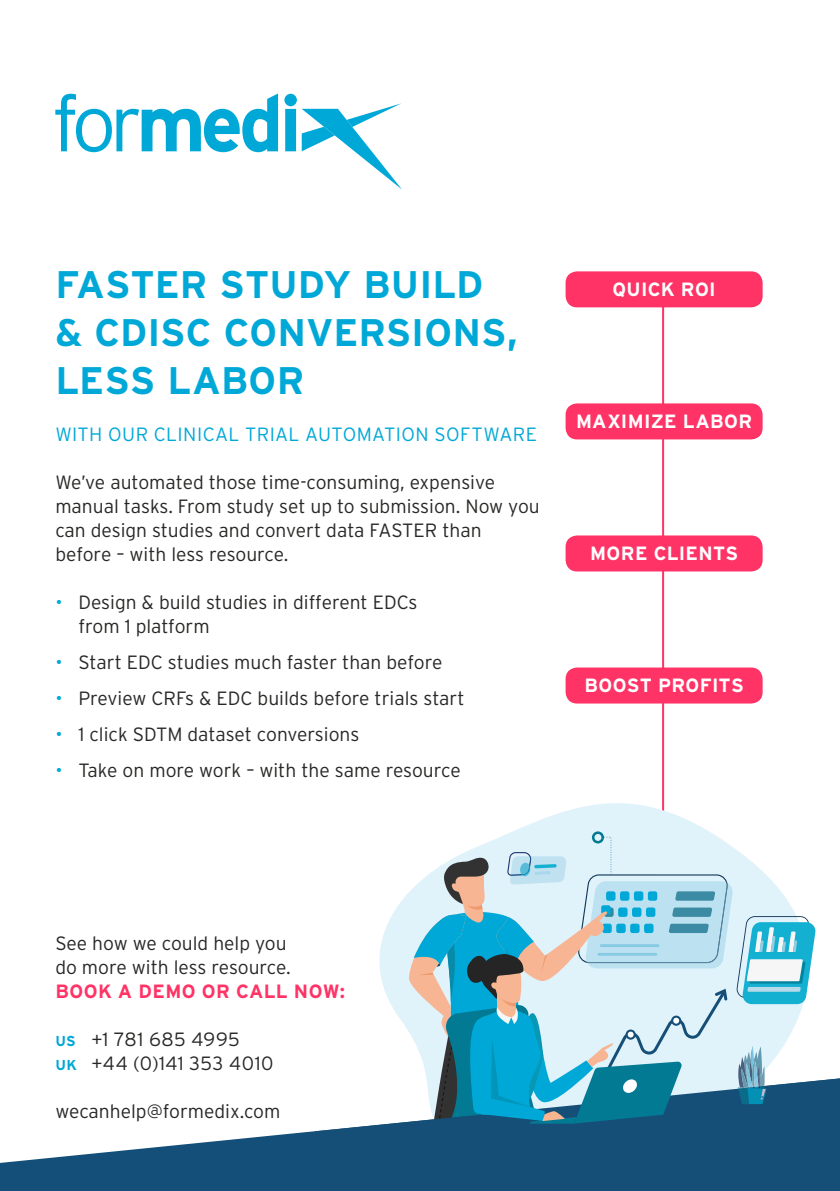
<style>
.page{position:relative;width:840px;height:1191px;background:#fff}
.page>*{position:absolute;margin:0;border:0;box-sizing:border-box;transform-origin:0 0}
.t1{font:700 38.4px/48px "Interstate";color:#00a8d7}
.t2{font:300 19.2px/24px "Interstate";color:#282827}
.t3{font:700 19.2px "Interstate";letter-spacing:.015em;color:#fff}
.t4{font:300 19.2px "Interstate";letter-spacing:.02em;color:#00a8d7}
.t5{font:300 19.2px/24px "Interstate";letter-spacing:.025em;color:#282827}
.t6{font:700 19.2px "Interstate";letter-spacing:.02em;color:#f36}
.s1{color:#00a8d7}
.s2{font-weight:700;font-size:14.4px;color:#00a8d7}
</style>
<div class="page">
<hr style="left:661px;top:286px;width:2px;height:633px;background:#f36">
<div style="left:565px;top:667px;width:197px;height:36px;background:#f36;border-radius:12px"></div>
<div style="left:565px;top:535px;width:197px;height:36px;background:#f36;border-radius:12px"></div>
<div style="left:565px;top:403px;width:197px;height:36px;background:#f36;border-radius:12px"></div>
<div style="left:565px;top:271px;width:197px;height:36px;background:#f36;border-radius:12px"></div>
<svg style="left:55px;top:93px;width:223px;height:59px"></svg>
<svg style="left:284px;top:94px;width:118px;height:95px"></svg>
<svg style="left:0;top:1131px;width:315px;height:60px;fill:#134f78"></svg>
<svg style="left:379px;top:803px;width:437px;height:227px"></svg>
<svg style="left:315px;top:1078px;width:524px;height:113px;fill:#154f78"></svg>
<svg style="left:408px;top:831px;width:407px;height:360px;background:#84b3c6"></svg>
<h1 class="t1" style="left:55px;top:260px;width:429px">FASTER STUDY BUILD</h1>
<p class="t3" style="left:612px;top:278px;width:105px">QUICK ROI</p>
<h1 class="t1" style="left:55px;top:308px;width:463px">&amp; CDISC CONVERSIONS,<br>LESS LABOR</h1>
<p class="t4" style="left:55px;top:423px;width:483px">WITH OUR CLINICAL TRIAL AUTOMATION SOFTWARE</p>
<p class="t2" style="left:55px;top:470px;width:485px">We’ve automated those time-consuming, expensive manual tasks. From study set up to submission. Now you can design studies and convert data FASTER than before – with less resource.</p>
<p class="t2" style="left:78px;top:590px;width:340px;text-indent:-23px"><span class="s1">•</span> Design &amp; build studies in different EDCs from 1 platform</p>
<p class="t2" style="left:55px;top:650px;width:388px"><span class="s1">•</span> Start EDC studies much faster than before</p>
<p class="t2" style="left:55px;top:686px;width:410px"><span class="s1">•</span> Preview CRFs &amp; EDC builds before trials start</p>
<p class="t2" style="left:55px;top:722px;width:305px"><span class="s1">•</span> 1 click SDTM dataset conversions</p>
<p class="t2" style="left:55px;top:758px;width:406px"><span class="s1">•</span> Take on more work – with the same resource</p>
<p class="t3" style="left:575px;top:410px;width:178px">MAXIMIZE LABOR</p>
<p class="t3" style="left:589px;top:542px;width:149px">MORE CLIENTS</p>
<p class="t3" style="left:584px;top:674px;width:161px">BOOST PROFITS</p>
<p class="t2" style="left:55px;top:931px;width:237px">See how we could help you do more with less resource.</p>
<p class="t6" style="left:55px;top:980px;width:291px">BOOK A DEMO OR CALL NOW:</p>
<p class="t5" style="left:55px;top:1027px;width:220px"><span class="s2">US</span> +1 781 685 4995<br><span class="s2">UK</span> +44 (0)141 353 4010</p>
<p class="t2" style="left:55px;top:1099px;width:226px">wecanhelp@formedix.com</p>
</div>
